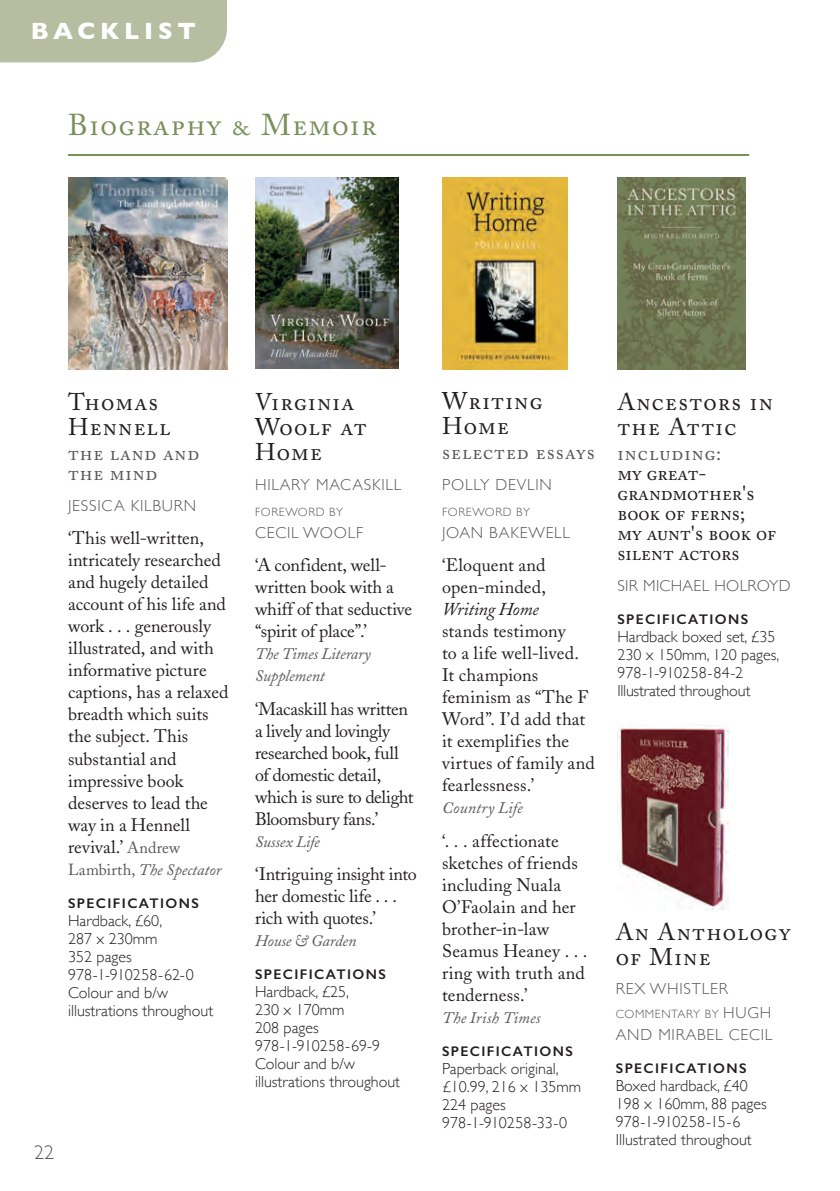
<style>
.page{position:relative;width:840px;height:1191px;background:#fff}
.page>*{position:absolute;margin:0;border:0;box-sizing:border-box;transform-origin:0 0}
.t1{font:30px "Adobe Caslon Regular SC";letter-spacing:.05em;color:#7a8f5a}
.List_Paragraph{font:24px/25px "Adobe Caslon Regular SC";letter-spacing:.05em;color:#231f20}
.t2{font:700 24px "Gill Sans";letter-spacing:.2em;color:#fff}
.t3{font:20px/20px "Adobe Caslon Regular SC";color:#231f20}
.t4{font:20px/20px "Adobe Caslon Regular SC";letter-spacing:.05em;color:#57585a}
.t5{font:300 20px "Gill Sans";color:#57585a}
.t6{font:18px/22px "Adobe Caslon";color:#231f20}
.t7{font:18px/22px "Adobe Caslon";letter-spacing:-.02em;color:#231f20}
.t8{font:300 16px/18px "Gill Sans";color:#231f20}
.t9{font:italic 16px/22px "Adobe Caslon";color:#57585a}
.List_Paragraph-2{font:300 16px "Gill Sans";letter-spacing:.05em;color:#57585a}
.List_Paragraph-3{font:300 16px "Gill Sans";letter-spacing:.02em;color:#57585a}
.t10{font:600 14px "Gill Sans";letter-spacing:.1em;color:#231f20}
.List_Paragraph-4{font:300 12px "Gill Sans";letter-spacing:.05em;color:#57585a}
.s1{font-size:16px;color:#57585a}
.s2{font-style:normal}
.s3{font-style:italic}
.s4{font-size:16px}
</style>
<div class="page">
<div style="left:0;top:0;width:227px;height:62px;background:#b6bda0"></div>
<hr style="left:68px;top:154px;width:680px;height:2px;background:#7a8f5a">
<img style="left:442px;top:177px;width:125px;height:193px">
<img style="left:255px;top:177px;width:143px;height:192px">
<img style="left:68px;top:177px;width:159px;height:193px">
<img style="left:617px;top:724px;width:110px;height:185px">
<img style="left:617px;top:177px;width:128px;height:193px">
<p class="t2" style="left:31px;top:12px;width:166px">BACKLIST</p>
<p class="t1" style="left:68px;top:107px;width:310px">Biography &amp; Memoir</p>
<p class="List_Paragraph" style="left:68px;top:389px;width:104px">Thomas<br>Hennell</p>
<p class="t4" style="left:68px;top:444px;width:132px">the land and the mind</p>
<p class="List_Paragraph-2" style="left:68px;top:493px;width:129px">JESSICA KILBURN</p>
<p class="t6" style="left:68px;top:527px;width:162px">‘This well-written, intricately researched and hugely detailed account of his life and work . . . generously illustrated, and with informative picture captions, has a relaxed breadth which suits the subject. This substantial and impressive book deserves to lead the way in a Hennell revival.’ <span class="s1">Andrew</span></p>
<p class="t9" style="left:68px;top:859px;width:155px"><span class="s2">Lambirth,</span> The Spectator</p>
<p class="t10" style="left:68px;top:894px;width:132px">SPECIFICATIONS</p>
<p class="t8" style="left:68px;top:911px;width:95px">Hardback, £60,<br>287 x 230mm</p>
<p class="t8" style="left:68px;top:947px;width:65px">352 pages</p>
<p class="t8" style="left:68px;top:965px;width:127px">978-1-910258-62-0</p>
<p class="t8" style="left:68px;top:983px;width:146px">Colour and b/w illustrations throughout</p>
<p class="t5" style="left:34px;top:1137px;width:21px">22</p>
<p class="List_Paragraph" style="left:255px;top:389px;width:113px">Virginia<br>Woolf at<br>Home</p>
<p class="List_Paragraph-2" style="left:255px;top:472px;width:148px">HILARY MACASKILL</p>
<p class="List_Paragraph-4" style="left:255px;top:502px;width:90px">FOREWORD BY</p>
<p class="List_Paragraph-2" style="left:255px;top:520px;width:109px">CECIL WOOLF</p>
<p class="t6" style="left:255px;top:554px;width:159px">‘A confident, well&shy;written book with a whiff of that seductive “spirit of place”.’</p>
<p class="t9" style="left:255px;top:643px;width:117px">The Times Literary<br>Supplement</p>
<p class="t7" style="left:255px;top:698px;width:160px">‘Macaskill has written a lively and lovingly researched book, full of domestic detail, which is sure to delight<br>Bloomsbury fans.’</p>
<p class="t9" style="left:255px;top:831px;width:66px">Sussex Life</p>
<p class="t6" style="left:255px;top:863px;width:163px">‘Intriguing insight into her domestic life . . . rich with quotes.’</p>
<p class="t9" style="left:255px;top:930px;width:103px">House &amp; Garden</p>
<p class="t10" style="left:255px;top:966px;width:132px">SPECIFICATIONS</p>
<p class="t8" style="left:255px;top:982px;width:95px">Hardback, £25,<br>230 x 170mm</p>
<p class="t8" style="left:255px;top:1018px;width:65px">208 pages</p>
<p class="t8" style="left:255px;top:1036px;width:127px">978-1-910258-69-9</p>
<p class="t8" style="left:255px;top:1054px;width:146px">Colour and b/w illustrations throughout</p>
<p class="List_Paragraph" style="left:442px;top:388px;width:102px">Writing<br>Home</p>
<p class="t4" style="left:442px;top:443px;width:154px">selected essays</p>
<p class="List_Paragraph-2" style="left:442px;top:472px;width:111px">POLLY DEVLIN</p>
<p class="List_Paragraph-4" style="left:442px;top:502px;width:90px">FOREWORD BY</p>
<p class="List_Paragraph-2" style="left:442px;top:520px;width:129px">JOAN BAKEWELL</p>
<p class="t6" style="left:442px;top:554px;width:154px">‘Eloquent and open-minded,<br><span class="s3">Writing Home<br></span>stands testimony<br>to a life well-lived.<br>It champions feminism as “The F<br>Word”. I’d add that it exemplifies the virtues of family and fearlessness.’</p>
<p class="t9" style="left:442px;top:797px;width:82px">Country Life</p>
<p class="t6" style="left:442px;top:829px;width:147px">‘. . . affectionate sketches of friends including Nuala<br>O’Faolain and her brother-in-law<br>Seamus Heaney . . . ring with truth and tenderness.’</p>
<p class="t9" style="left:442px;top:1007px;width:100px">The Irish Times</p>
<p class="t10" style="left:442px;top:1042px;width:132px">SPECIFICATIONS</p>
<p class="t8" style="left:442px;top:1059px;width:118px">Paperback original,</p>
<p class="t8" style="left:442px;top:1077px;width:140px">£10.99, 216 x 135mm</p>
<p class="t8" style="left:442px;top:1095px;width:65px">224 pages</p>
<p class="t8" style="left:442px;top:1113px;width:127px">978-1-910258-33-0</p>
<p class="List_Paragraph" style="left:617px;top:389px;width:157px">Ancestors in the Attic</p>
<p class="t4" style="left:617px;top:444px;width:105px">including:</p>
<p class="t3" style="left:617px;top:464px;width:160px">my great&shy;grandmother's book of ferns;<br>my aunt's book of silent actors</p>
<p class="List_Paragraph-3" style="left:617px;top:573px;width:174px">SIR MICHAEL HOLROYD</p>
<p class="t10" style="left:617px;top:611px;width:132px">SPECIFICATIONS</p>
<p class="t8" style="left:617px;top:627px;width:159px">Hardback boxed set, £35</p>
<p class="t8" style="left:617px;top:645px;width:163px">230 x 150mm, 120 pages,</p>
<p class="t8" style="left:617px;top:663px;width:127px">978-1-910258-84-2</p>
<p class="t8" style="left:617px;top:681px;width:134px">Illustrated throughout</p>
<p class="List_Paragraph" style="left:615px;top:919px;width:176px">An Anthology of Mine</p>
<p class="List_Paragraph-2" style="left:615px;top:976px;width:114px">REX WHISTLER</p>
<p class="List_Paragraph-4" style="left:615px;top:1004px;width:157px">COMMENTARY BY <span class="s4">HUGH</span></p>
<p class="List_Paragraph-2" style="left:615px;top:1022px;width:158px">AND MIRABEL CECIL</p>
<p class="t10" style="left:615px;top:1060px;width:132px">SPECIFICATIONS</p>
<p class="t8" style="left:615px;top:1076px;width:133px">Boxed hardback, £40</p>
<p class="t8" style="left:615px;top:1094px;width:152px">198 x 160mm, 88 pages</p>
<p class="t8" style="left:615px;top:1112px;width:126px">978-1-910258-15-6</p>
<p class="t8" style="left:615px;top:1130px;width:137px">Illustrated throughout</p>
</div>
